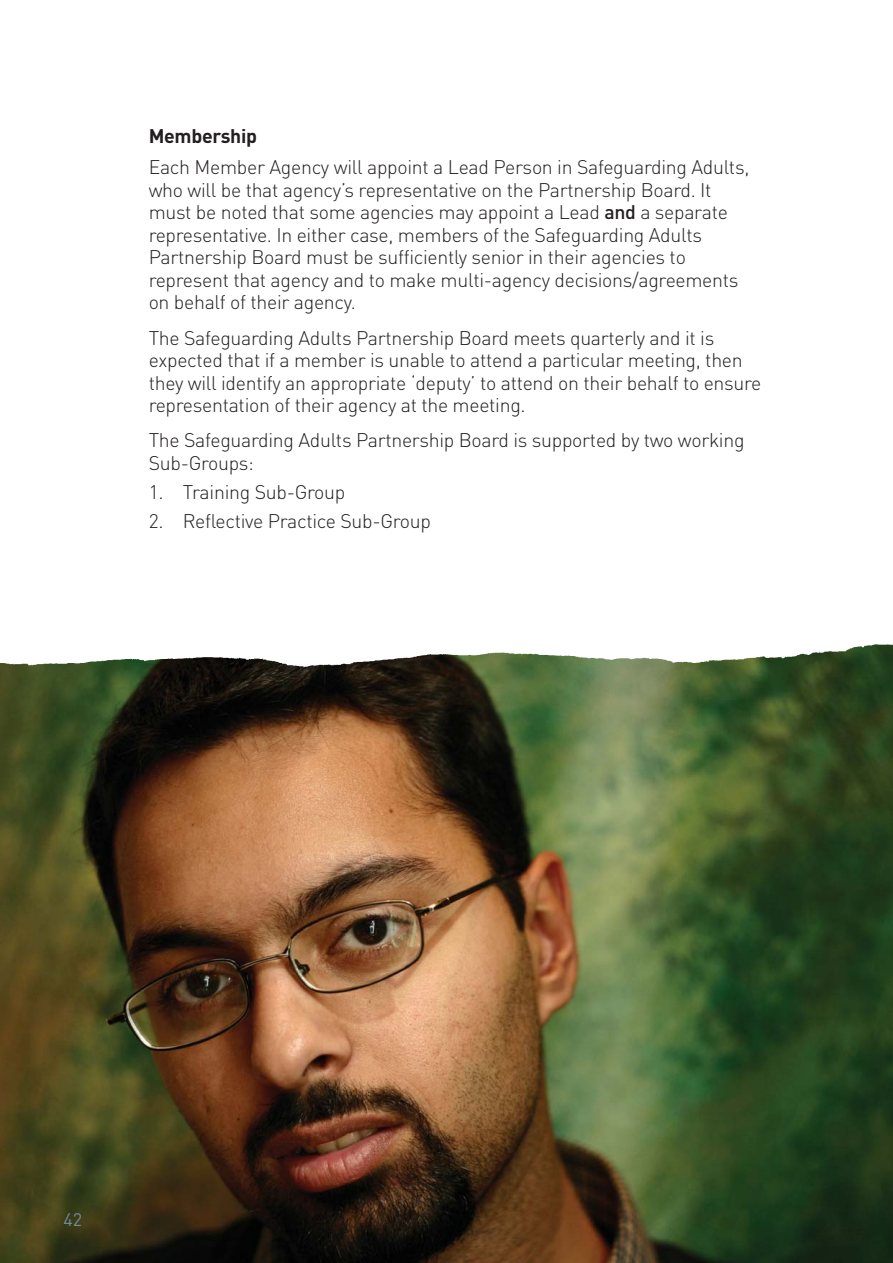
<style>
.page{position:relative;width:893px;height:1263px;background:#fff}
.page>*{position:absolute;margin:0;border:0;box-sizing:border-box;transform-origin:0 0}
.t1{font:300 19.5px/22.5px "DIN";letter-spacing:-.015em;color:#231f20}
.t2{font:700 19.5px "DIN";letter-spacing:-.015em;color:#231f20}
.t3{font:18px "DIN";color:#748a96}
.s1{font-weight:500}
</style>
<div class="page">
<img style="left:0;top:680px;width:892px;height:583px">
<img style="left:0;top:644px;width:892px;height:36px">
<p class="t2" style="left:149px;top:129px;width:110px">Membership</p>
<p class="t1" style="left:149px;top:158px;width:602px">Each Member Agency will appoint a Lead Person in Safeguarding Adults, who will be that agency’s representative on the Partnership Board. It must be noted that some agencies may appoint a Lead <span class="s1">and</span> a separate representative. In either case, members of the Safeguarding Adults Partnership Board must be sufficiently senior in their agencies to represent that agency and to make multi-agency decisions/agreements on behalf of their agency.</p>
<p class="t1" style="left:149px;top:329px;width:614px">The Safeguarding Adults Partnership Board meets quarterly and it is expected that if a member is unable to attend a particular meeting, then they will identify an appropriate ‘deputy’ to attend on their behalf to ensure representation of their agency at the meeting.</p>
<p class="t1" style="left:149px;top:431px;width:597px">The Safeguarding Adults Partnership Board is supported by two working<br>Sub-Groups:</p>
<p class="t1" style="left:149px;top:483px;width:198px">1. Training Sub-Group</p>
<p class="t1" style="left:149px;top:512px;width:284px">2. Reflective Practice Sub-Group</p>
<p class="t3" style="left:64px;top:1213px;width:20px">42</p>
</div>
